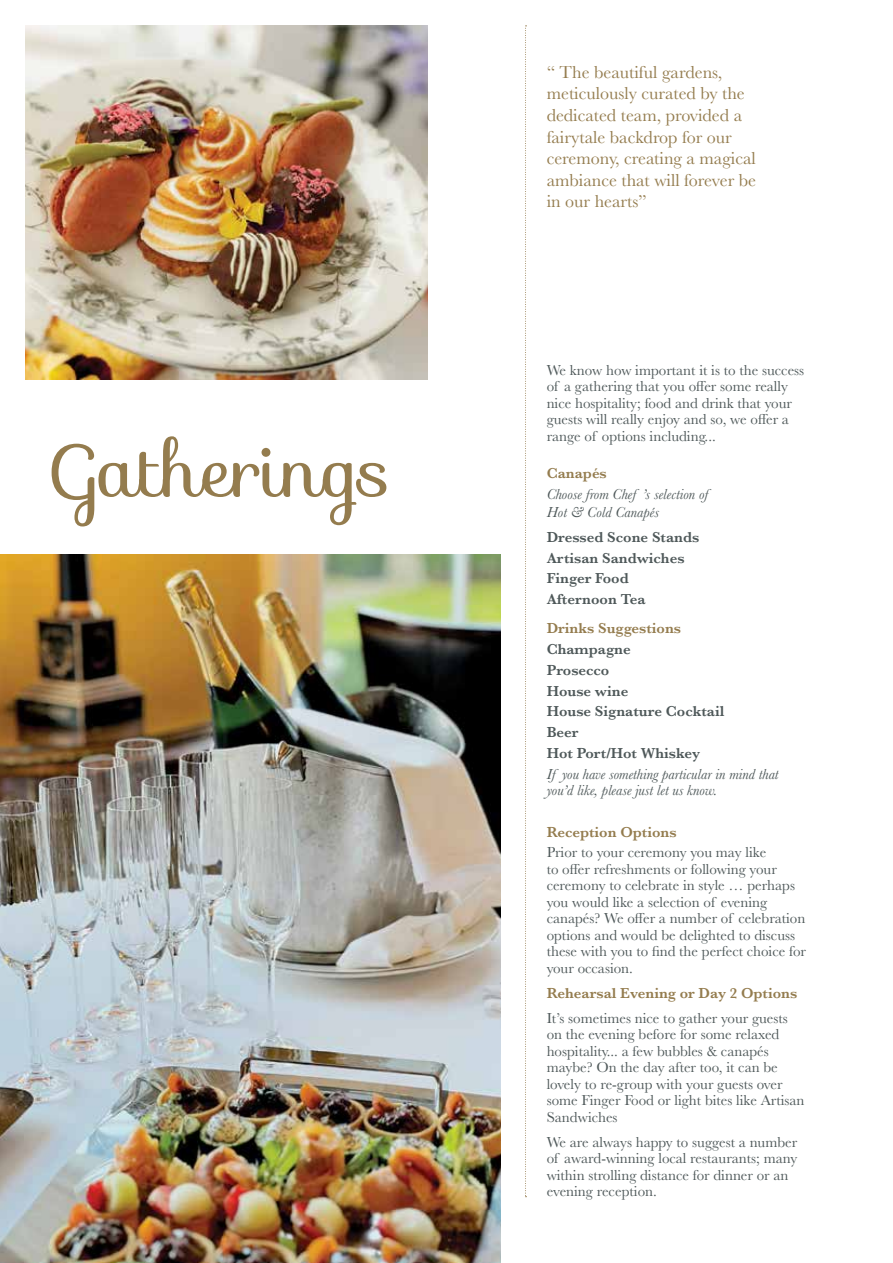
<style>
.page{position:relative;width:893px;height:1263px;background:#fff}
.page>*{position:absolute;margin:0;border:0;box-sizing:border-box;transform-origin:0 0}
.t1{font:75px "Sofia";color:#947c4e}
.t2{font:18px/21.6px "Baskerville";color:#947c4e}
.t3{font:15px/16.5px "Baskerville";color:#4e5859}
.t4{font:600 15px/20.7px "Baskerville";color:#4e5859}
.t5{font:italic 15px/18px "Baskerville";color:#4e5859}
.t6{font:600 15px "Baskerville";color:#947c4e}
</style>
<div class="page">
<img style="left:0;top:555px;width:501px;height:708px">
<img style="left:26px;top:26px;width:401px;height:353px">
<svg style="left:525px;top:26px;width:1px;height:1171px"></svg>
<h1 class="t1" style="left:54px;top:411px;width:338px">Gatherings</h1>
<p class="t2" style="left:547px;top:61px;width:211px">“ The beautiful gardens, meticulously curated by the dedicated team, provided a fairytale backdrop for our ceremony, creating a magical ambiance that will forever be in our hearts”</p>
<p class="t3" style="left:547px;top:362px;width:259px">We know how important it is to the success of a gathering that you offer some really nice hospitality; food and drink that your guests will really enjoy and so, we offer a range of options including...</p>
<p class="t6" style="left:547px;top:463px;width:62px">Canapés</p>
<p class="t5" style="left:547px;top:485px;width:163px">Choose from Chef ’s selection of<br>Hot &amp; Cold Canapés</p>
<p class="t4" style="left:547px;top:526px;width:154px">Dressed Scone Stands<br>Artisan Sandwiches<br>Finger Food<br>Afternoon Tea</p>
<p class="t6" style="left:547px;top:618px;width:136px">Drinks Suggestions</p>
<p class="t4" style="left:547px;top:639px;width:179px">Champagne<br>Prosecco<br>House wine<br>House Signature Cocktail<br>Beer<br>Hot Port/Hot Whiskey</p>
<p class="t5" style="left:547px;top:765px;width:233px;line-height:16.5px">If you have something particular in mind that you’d like, please just let us know.</p>
<p class="t6" style="left:547px;top:821px;width:131px">Reception Options</p>
<p class="t3" style="left:547px;top:844px;width:261px">Prior to your ceremony you may like<br>to offer refreshments or following your ceremony to celebrate in style … perhaps you would like a selection of evening canapés? We offer a number of celebration options and would be delighted to discuss these with you to find the perfect choice for your occasion.</p>
<p class="t6" style="left:547px;top:982px;width:252px">Rehearsal Evening or Day 2 Options</p>
<p class="t3" style="left:547px;top:1010px;width:259px">It’s sometimes nice to gather your guests on the evening before for some relaxed hospitality... a few bubbles &amp; canapés maybe? On the day after too, it can be lovely to re-group with your guests over some Finger Food or light bites like Artisan Sandwiches</p>
<p class="t3" style="left:547px;top:1134px;width:252px">We are always happy to suggest a number of award-winning local restaurants; many within strolling distance for dinner or an evening reception.</p>
</div>
